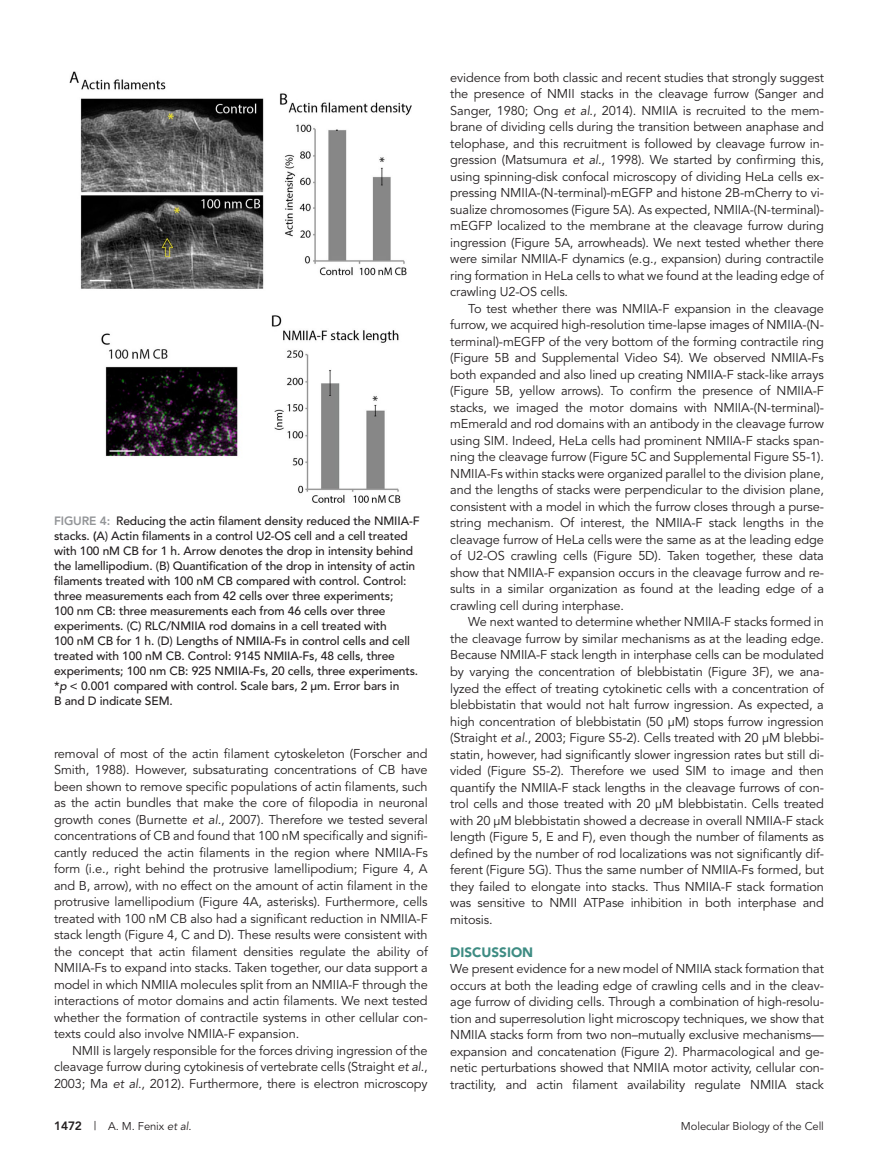
<style>
.page{position:relative;width:878px;height:1175px;background:#fff}
.page>*{position:absolute;margin:0;border:0;box-sizing:border-box;transform-origin:0 0}
.t1{font:900 13.5px "Avenir";color:#3e8c83}
.Para{font:12.75px/16.5px "Avenir";letter-spacing:-.01em;color:#231f20;text-align:justify}
.ParaFL{font:12.75px/16.5px "Avenir";letter-spacing:-.01em;color:#231f20;text-align:justify}
.FigCaption{font:500 12px/15px "Avenir";letter-spacing:-.01em;color:#231f20}
.t2{font:11.25px "Avenir";letter-spacing:-.01em;color:#231f20}
.s1{font-weight:800;color:#939598}
.s2{font-weight:800}
.s3{font-style:italic}
.s4{font-weight:800;font-size:12px}
.s5{font-size:12px}
</style>
<div class="page">
<img style="left:70px;top:72px;width:342px;height:430px">
<p class="FigCaption" style="left:54px;top:514px;width:367px"><span class="s1">FIGURE 4:</span> Reducing the actin filament density reduced the NMIIA-F stacks. <span class="s2">(</span>A) Actin filaments in a control U2-OS cell and a cell treated with 100 nM CB for 1 h. Arrow denotes the drop in intensity behind the lamellipodium. (B) Quantification of the drop in intensity of actin filaments treated with 100 nM CB compared with control. Control: three measurements each from 42 cells over three experiments;<br>100 nm CB: three measurements each from 46 cells over three experiments. (C) RLC/NMIIA rod domains in a cell treated with<br>100 nM CB for 1 h. (D) Lengths of NMIIA-Fs in control cells and cell treated with 100 nM CB. Control: 9145 NMIIA-Fs, 48 cells, three experiments; 100 nm CB: 925 NMIIA-Fs, 20 cells, three experiments. *<span class="s3">p</span> &lt; 0.001 compared with control. Scale bars, 2 μm. Error bars in<br>B and D indicate SEM.</p>
<p class="Para" style="left:54px;top:745px;width:375px">removal of most of the actin filament cytoskeleton (Forscher and Smith, 1988). However, subsaturating concentrations of CB have been shown to remove specific populations of actin filaments, such as the actin bundles that make the core of filopodia in neuronal growth cones (Burnette <span class="s3">et al</span>., 2007). Therefore we tested several concentrations of CB and found that 100 nM specifically and signifi&shy;cantly reduced the actin filaments in the region where NMIIA-Fs form (i.e., right behind the protrusive lamellipodium; Figure 4, A and B, arrow), with no effect on the amount of actin filament in the protrusive lamellipodium (Figure 4A, asterisks). Furthermore, cells treated with 100 nM CB also had a significant reduction in NMIIA-F stack length (Figure 4, C and D). These results were consistent with the concept that actin filament densities regulate the ability of NMIIA-Fs to expand into stacks. Taken together, our data support a model in which NMIIA molecules split from an NMIIA-F through the interactions of motor domains and actin filaments. We next tested whether the formation of contractile systems in other cellular con&shy;texts could also involve NMIIA-F expansion.</p>
<p class="Para" style="left:54px;top:1042px;width:375px;text-indent:18px">NMII is largely responsible for the forces driving ingression of the cleavage furrow during cytokinesis of vertebrate cells (Straight <span class="s3">et al</span>., 2003; Ma <span class="s3">et al</span>., 2012). Furthermore, there is electron microscopy</p>
<p class="Para" style="left:450px;top:69px;width:375px">evidence from both classic and recent studies that strongly suggest the presence of NMII stacks in the cleavage furrow (Sanger and Sanger, 1980; Ong <span class="s3">et al</span>., 2014). NMIIA is recruited to the mem&shy;brane of dividing cells during the transition between anaphase and telophase, and this recruitment is followed by cleavage furrow in&shy;gression (Matsumura <span class="s3">et al</span>., 1998). We started by confirming this, using spinning-disk confocal microscopy of dividing HeLa cells ex&shy;pressing NMIIA-(N-terminal)-mEGFP and histone 2B-mCherry to vi&shy;sualize chromosomes (Figure 5A). As expected, NMIIA-(N-terminal)- mEGFP localized to the membrane at the cleavage furrow during ingression (Figure 5A, arrowheads). We next tested whether there were similar NMIIA-F dynamics (e.g., expansion) during contractile ring formation in HeLa cells to what we found at the leading edge of crawling U2-OS cells.</p>
<p class="Para" style="left:450px;top:300px;width:375px;text-indent:18px">To test whether there was NMIIA-F expansion in the cleavage furrow, we acquired high-resolution time-lapse images of NMIIA-(N&shy;terminal)-mEGFP of the very bottom of the forming contractile ring (Figure 5B and Supplemental Video S4). We observed NMIIA-Fs both expanded and also lined up creating NMIIA-F stack-like arrays (Figure 5B, yellow arrows). To confirm the presence of NMIIA-F stacks, we imaged the motor domains with NMIIA-(N-terminal)- mEmerald and rod domains with an antibody in the cleavage furrow using SIM. Indeed, HeLa cells had prominent NMIIA-F stacks span&shy;ning the cleavage furrow (Figure 5C and Supplemental Figure S5-1).<br>NMIIA-Fs within stacks were organized parallel to the division plane, and the lengths of stacks were perpendicular to the division plane, consistent with a model in which the furrow closes through a purse&shy;string mechanism. Of interest, the NMIIA-F stack lengths in the cleavage furrow of HeLa cells were the same as at the leading edge of U2-OS crawling cells (Figure 5D). Taken together, these data show that NMIIA-F expansion occurs in the cleavage furrow and re&shy;sults in a similar organization as found at the leading edge of a crawling cell during interphase.</p>
<p class="Para" style="left:450px;top:614px;width:375px;text-indent:18px">We next wanted to determine whether NMIIA-F stacks formed in the cleavage furrow by similar mechanisms as at the leading edge.<br>Because NMIIA-F stack length in interphase cells can be modulated by varying the concentration of blebbistatin (Figure 3F), we ana&shy;lyzed the effect of treating cytokinetic cells with a concentration of blebbistatin that would not halt furrow ingression. As expected, a high concentration of blebbistatin (50 μM) stops furrow ingression (Straight <span class="s3">et al</span>., 2003; Figure S5-2). Cells treated with 20 μM blebbi&shy;statin, however, had significantly slower ingression rates but still di&shy;vided (Figure S5-2). Therefore we used SIM to image and then quantify the NMIIA-F stack lengths in the cleavage furrows of con&shy;trol cells and those treated with 20 μM blebbistatin. Cells treated with 20 μM blebbistatin showed a decrease in overall NMIIA-F stack length (Figure 5, E and F), even though the number of filaments as defined by the number of rod localizations was not significantly dif&shy;ferent (Figure 5G). Thus the same number of NMIIA-Fs formed, but they failed to elongate into stacks. Thus NMIIA-F stack formation was sensitive to NMII ATPase inhibition in both interphase and mitosis.</p>
<h1 class="t1" style="left:450px;top:943px;width:84px">DISCUSSION</h1>
<p class="ParaFL" style="left:450px;top:960px;width:375px">We present evidence for a new model of NMIIA stack formation that occurs at both the leading edge of crawling cells and in the cleav&shy;age furrow of dividing cells. Through a combination of high-resolu&shy;tion and superresolution light microscopy techniques, we show that NMIIA stacks form from two non–mutually exclusive mechanisms— expansion and concatenation (Figure 2). Pharmacological and ge&shy;netic perturbations showed that NMIIA motor activity, cellular con&shy;tractility, and actin filament availability regulate NMIIA stack</p>
<p class="t2" style="left:54px;top:1119px;width:139px"><span class="s4">1472</span> <span class="s5">|</span> A. M. Fenix <span class="s3">et al</span>.</p>
<p class="t2" style="left:681px;top:1119px;width:144px">Molecular Biology of the Cell</p>
</div>
